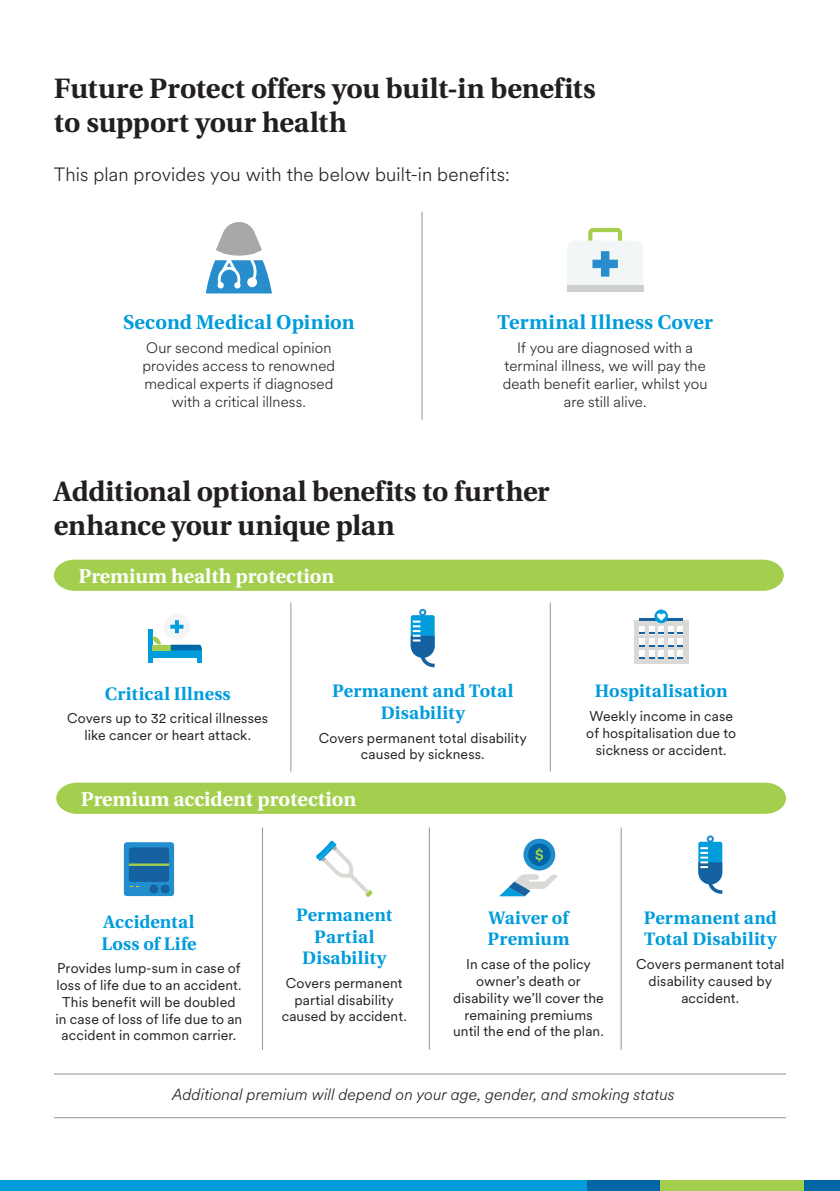
<style>
.page{position:relative;width:840px;height:1191px;background:#fff}
.page>*{position:absolute;margin:0;border:0;box-sizing:border-box;transform-origin:0 0}
.t1{font:700 28px/34px "Utopia";letter-spacing:-.005em;color:#231f20}
.t2{font:700 20px "Utopia";color:#fff}
.t3{font:700 20px "Utopia";letter-spacing:.015em;color:#009cdc}
.t4{font:300 19px "Met Life Circular";letter-spacing:.005em;color:#231f20}
.t5{font:700 18px/21.6px "Utopia";letter-spacing:.015em;color:#009cdc}
.t6{font:italic 300 16px "Met Life Circular";letter-spacing:.005em;color:#231f20}
.t7{font:300 15px/18px "Met Life Circular";letter-spacing:.005em;color:#231f20;text-align:center}
.t8{font:14px/16.8px "Met Life Circular";letter-spacing:.01em;color:#231f20;text-align:center}
</style>
<div class="page">
<div style="left:586px;top:1179px;width:253px;height:12px;background:#a4cf4e"></div>
<div style="left:0;top:1179px;width:658px;height:12px;background:#009cdc"></div>
<div style="left:586px;top:1179px;width:73px;height:12px;background:#0066a5"></div>
<div style="left:803px;top:1179px;width:36px;height:12px;background:#0066a5"></div>
<svg style="left:54px;top:559px;width:729px;height:32px;background:#a7d054"></svg>
<hr style="left:54px;top:1117px;width:731px;height:1px;background:#939598">
<hr style="left:54px;top:1073px;width:731px;height:1px;background:#939598">
<svg style="left:56px;top:782px;width:729px;height:32px;background:#a7d054"></svg>
<div style="left:164px;top:613px;width:26px;height:27px;background:#f4f5f6;border-radius:50%"></div>
<svg style="left:170px;top:620px;width:13px;height:13px"></svg>
<div style="left:148px;top:650px;width:53px;height:7px;background:#009cdc"></div>
<hr style="left:148px;top:629px;width:4px;height:34px;background:#009cdc">
<hr style="left:197px;top:649px;width:4px;height:14px;background:#009cdc">
<svg style="left:152px;top:636px;width:9px;height:8px"></svg>
<div style="left:152px;top:644px;width:19px;height:6px;background:#a3ce4d"></div>
<svg style="left:171px;top:644px;width:30px;height:6px"></svg>
<div style="left:419px;top:609px;width:7px;height:7px;border:2px solid #228ecd;border-radius:50%"></div>
<svg style="left:410px;top:615px;width:25px;height:53px"></svg>
<hr style="left:290px;top:602px;width:1px;height:169px;background:#939598">
<hr style="left:549px;top:602px;width:1px;height:169px;background:#939598">
<div style="left:633px;top:620px;width:55px;height:44px;background:#dad9d5"></div>
<hr style="left:639px;top:618px;width:43px;height:2px;background:#1662a1">
<div style="left:658px;top:626px;width:5px;height:8px;background:#fff"></div>
<div style="left:667px;top:650px;width:6px;height:8px;background:#fff"></div>
<div style="left:658px;top:650px;width:5px;height:8px;background:#fff"></div>
<div style="left:648px;top:650px;width:6px;height:8px;background:#fff"></div>
<div style="left:677px;top:626px;width:5px;height:8px;background:#fff"></div>
<div style="left:677px;top:650px;width:5px;height:8px;background:#fff"></div>
<div style="left:639px;top:626px;width:5px;height:8px;background:#fff"></div>
<div style="left:639px;top:650px;width:5px;height:8px;background:#fff"></div>
<svg style="left:639px;top:652px;width:43px;height:6px"></svg>
<svg style="left:654px;top:609px;width:13px;height:14px"></svg>
<svg style="left:656px;top:613px;width:9px;height:8px"></svg>
<svg style="left:639px;top:627px;width:43px;height:19px"></svg>
<div style="left:706px;top:835px;width:7px;height:7px;border:2px solid #228ecd;border-radius:50%"></div>
<svg style="left:698px;top:841px;width:25px;height:53px"></svg>
<svg style="left:499px;top:874px;width:58px;height:22px"></svg>
<svg style="left:523px;top:838px;width:32px;height:32px"></svg>
<div style="left:528px;top:843px;width:22px;height:23px;background:#0066a5;border-radius:50%"></div>
<svg style="left:535px;top:848px;width:8px;height:13px"></svg>
<hr style="left:262px;top:827px;width:1px;height:222px;background:#939598">
<hr style="left:429px;top:827px;width:1px;height:222px;background:#939598">
<hr style="left:620px;top:827px;width:1px;height:222px;background:#939598">
<svg style="left:316px;top:840px;width:56px;height:57px"></svg>
<div style="left:124px;top:842px;width:50px;height:54px;background:#228ecd;border-radius:3px"></div>
<div style="left:161px;top:884px;width:8px;height:9px;background:#1662a1;border-radius:50%"></div>
<div style="left:149px;top:884px;width:9px;height:9px;background:#1662a1;border-radius:50%"></div>
<div style="left:129px;top:847px;width:40px;height:35px;background:#1662a1;border-radius:3px"></div>
<hr style="left:129px;top:863px;width:40px;height:3px;background:#a3ce4d">
<hr style="left:421px;top:212px;width:1px;height:208px;background:#939598">
<svg style="left:206px;top:222px;width:66px;height:71px"></svg>
<svg style="left:567px;top:228px;width:76px;height:63px"></svg>
<h1 class="t1" style="left:54px;top:72px;width:543px">Future Protect offers you built-in benefits to support your health</h1>
<h3 class="t4" style="left:54px;top:162px;width:457px">This plan provides you with the below built-in benefits:</h3>
<h2 class="t3" style="left:123px;top:311px;width:233px">Second Medical Opinion</h2>
<p class="t7" style="left:142px;top:338px;width:194px">Our second medical opinion provides access to renowned medical experts if diagnosed with a critical illness.</p>
<h2 class="t3" style="left:497px;top:311px;width:217px">Terminal Illness Cover</h2>
<p class="t7" style="left:502px;top:338px;width:206px">If you are diagnosed with a terminal illness, we will pay the death benefit earlier, whilst you are still alive.</p>
<h1 class="t1" style="left:54px;top:474px;width:497px">Additional optional benefits to further enhance your unique plan</h1>
<h2 class="t2" style="left:79px;top:564px;width:257px">Premium health protection</h2>
<p class="t5" style="left:105px;top:683px;width:127px">Critical Illness</p>
<p class="t8" style="left:67px;top:709px;width:202px">Covers up to 32 critical illnesses like cancer or heart attack.</p>
<p class="t5" style="left:332px;top:680px;width:182px;text-align:center">Permanent and Total<br>Disability</p>
<p class="t8" style="left:318px;top:729px;width:209px">Covers permanent total disability caused by sickness.</p>
<h2 class="t2" style="left:81px;top:787px;width:276px">Premium accident protection</h2>
<p class="t5" style="left:594px;top:680px;width:134px">Hospitalisation</p>
<p class="t8" style="left:586px;top:707px;width:151px">Weekly income in case of hospitalisation due to sickness or accident.</p>
<p class="t5" style="left:101px;top:911px;width:97px">Accidental<br>Loss of Life</p>
<p class="t8" style="left:56px;top:959px;width:188px">Provides lump-sum in case of loss of life due to an accident.<br>This benefit will be doubled in case of loss of life due to an accident in common carrier.</p>
<p class="t5" style="left:296px;top:904px;width:98px;text-align:center">Permanent<br>Partial<br>Disability</p>
<p class="t8" style="left:281px;top:974px;width:126px">Covers permanent partial disability caused by accident.</p>
<p class="t5" style="left:487px;top:907px;width:83px">Waiver of<br>Premium</p>
<p class="t8" style="left:453px;top:955px;width:152px">In case of the policy owner’s death or disability we’ll cover the remaining premiums until the end of the plan.</p>
<p class="t5" style="left:643px;top:907px;width:134px">Permanent and<br>Total Disability</p>
<p class="t8" style="left:635px;top:955px;width:150px">Covers permanent total disability caused by accident.</p>
<p class="t6" style="left:172px;top:1084px;width:504px">Additional premium will depend on your age, gender, and smoking status</p>
</div>
